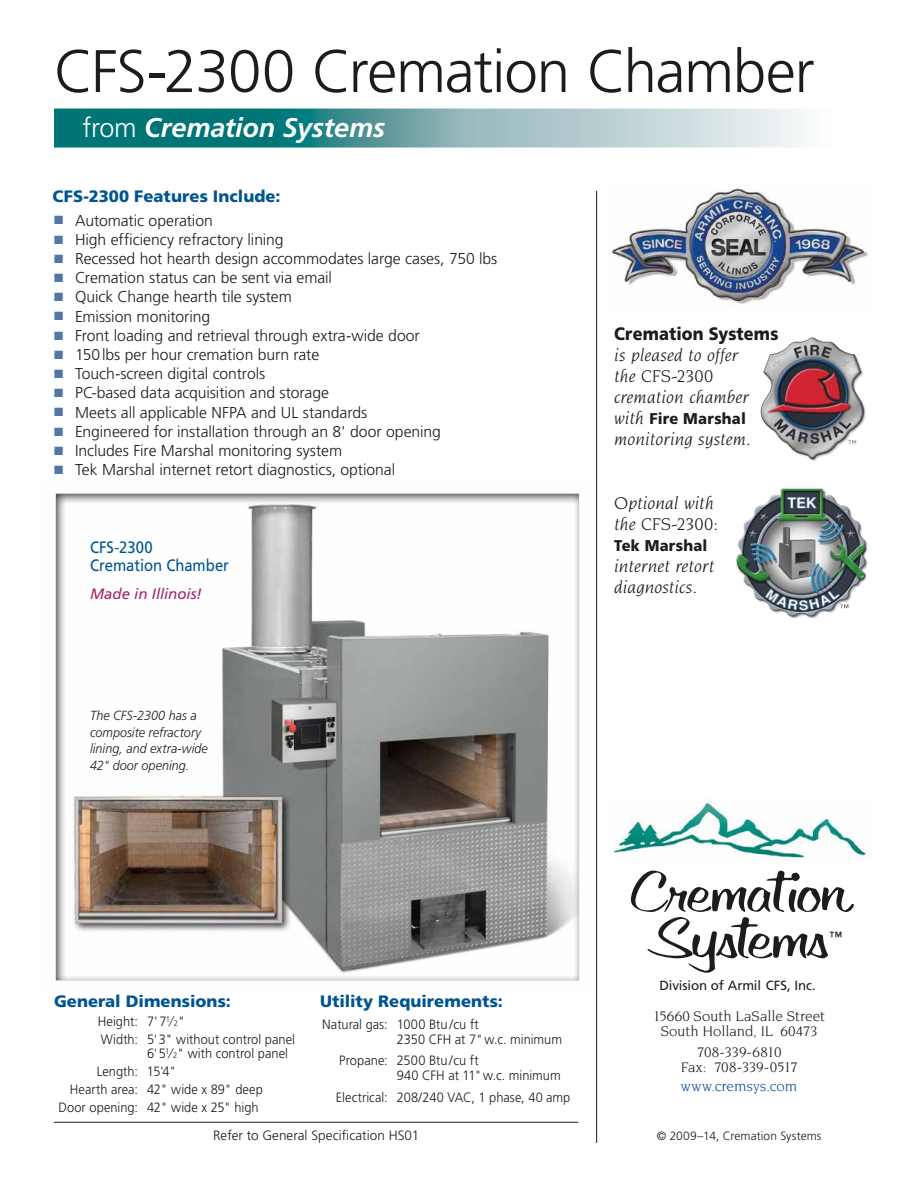
<style>
.page{position:relative;width:918px;height:1188px;background:#fff}
.page>*{position:absolute;margin:0;border:0;box-sizing:border-box;transform-origin:0 0}
.t1{font:79.65px "KEYLOGO";letter-spacing:-.01em;color:#1c1c1a}
.HEAD_-_main{font:300 60px "Frutiger";letter-spacing:-.02em;color:#1c1c1a}
.from_Cremation_Syste{font:italic 700 27px "Frutiger";letter-spacing:-.005em;color:#fff}
.text_-_intro_italic{font:italic 18px/21px "Novarese IT Cby BT";letter-spacing:.005em;color:#1c1c1a;scale:1.1 1}
.sub_1{font:900 16.5px "Frutiger";letter-spacing:.005em;color:#005490}
.call-out{font:16.5px/18px "Frutiger";color:#005490;scale:.9 1}
.text_-_w_bullets{font:300 15.75px "Frutiger";letter-spacing:-.005em;color:#1c1c1a}
.text_-_intro_italic-2{font:900 15.6px "Frutiger";letter-spacing:.015em;color:#1c1c1a;scale:.94 1}
.t2{font:15px/15px "Novarese";letter-spacing:-.005em;color:#1c1c1a;text-align:center}
.t3{font:15px "Novarese";letter-spacing:.005em;color:#0c4a92}
.call-out-2{font:italic 15px "Frutiger";letter-spacing:-.005em;color:#a3236b}
.text_-_w_dimensions{font:300 13.5px/15px "Frutiger";letter-spacing:.005em;color:#1c1c1a;scale:.95 1}
.text_-_w_dimensions-2{font:300 13.5px "Frutiger";letter-spacing:.005em;color:#1c1c1a}
.call-out-3{font:italic 300 13.2px/16.5px "Frutiger";letter-spacing:.005em;color:#1c1c1a;scale:.95 1}
.t4{font:13.2px "Frutiger";letter-spacing:-.01em;color:#1c1c1a}
.t5{font:300 12px "Frutiger";letter-spacing:.005em;color:#1c1c1a}
.s1{font-weight:300;font-style:normal}
.s2{color:#5375a7}
.s3{font-family:"Frutiger";font-weight:900;font-style:normal}
.s4{font-family:"Novarese IT Cby BT";font-weight:400;font-style:italic;font-size:18px}
.s5{font-size:8.1px}
</style>
<div class="page">
<img style="left:760px;top:337px;width:106px;height:124px">
<img style="left:611px;top:188px;width:257px;height:116px">
<img style="left:55px;top:493px;width:525px;height:488px">
<img style="left:610px;top:802px;width:258px;height:58px">
<hr style="left:596px;top:191px;width:1px;height:952px;background:#1c1c1a">
<svg style="left:54px;top:109px;width:747px;height:39px;background:#6ca9ab"></svg>
<hr style="left:54px;top:1122px;width:524px;height:1px;background:#1c1c1a">
<img style="left:736px;top:488px;width:132px;height:131px">
<p class="HEAD_-_main" style="left:54px;top:37px;width:762px">CFS-2300 Cremation Chamber</p>
<p class="from_Cremation_Syste" style="left:82px;top:112px;width:304px"><span class="s1">from</span> Cremation Systems</p>
<p class="sub_1" style="left:52px;top:186px;width:230px">CFS-2300 Features Include:</p>
<p class="text_-_w_bullets" style="left:54px;top:211px;width:160px"><span class="s2">■</span> Automatic operation</p>
<p class="text_-_w_bullets" style="left:54px;top:230px;width:231px"><span class="s2">■</span> High efficiency refractory lining</p>
<p class="text_-_w_bullets" style="left:54px;top:250px;width:445px"><span class="s2">■</span> Recessed hot hearth design accommodates large cases, 750 lbs</p>
<p class="text_-_w_bullets" style="left:54px;top:269px;width:280px"><span class="s2">■</span> Cremation status can be sent via email</p>
<p class="text_-_w_bullets" style="left:54px;top:288px;width:239px"><span class="s2">■</span> Quick Change hearth tile system</p>
<p class="text_-_w_bullets" style="left:54px;top:307px;width:158px"><span class="s2">■</span> Emission monitoring</p>
<p class="text_-_w_bullets" style="left:54px;top:326px;width:367px"><span class="s2">■</span> Front loading and retrieval through extra-wide door</p>
<p class="text_-_w_bullets" style="left:54px;top:346px;width:267px"><span class="s2">■</span> 150lbs per hour cremation burn rate</p>
<p class="text_-_w_bullets" style="left:54px;top:365px;width:213px"><span class="s2">■</span> Touch-screen digital controls</p>
<p class="text_-_w_bullets" style="left:54px;top:384px;width:277px"><span class="s2">■</span> PC-based data acquisition and storage</p>
<p class="text_-_w_bullets" style="left:54px;top:403px;width:315px"><span class="s2">■</span> Meets all applicable NFPA and UL standards</p>
<p class="text_-_w_bullets" style="left:54px;top:422px;width:388px"><span class="s2">■</span> Engineered for installation through an 8' door opening</p>
<p class="text_-_w_bullets" style="left:54px;top:442px;width:290px"><span class="s2">■</span> Includes Fire Marshal monitoring system</p>
<p class="text_-_w_bullets" style="left:54px;top:461px;width:343px"><span class="s2">■</span> Tek Marshal internet retort diagnostics, optional</p>
<p class="call-out" style="left:90px;top:538px;width:156px">CFS-2300<br>Cremation Chamber</p>
<p class="call-out-2" style="left:90px;top:585px;width:114px">Made in Illinois!</p>
<p class="text_-_intro_italic" style="left:614px;top:323px;width:151px"><span class="s3">Cremation Systems </span>is pleased to offer<br>the CFS-2300 cremation chamber</p>
<p class="text_-_intro_italic-2" style="left:614px;top:409px;width:142px"><span class="s4">with</span> Fire Marshal</p>
<p class="text_-_intro_italic" style="left:614px;top:428px;width:126px">monitoring system.</p>
<p class="text_-_intro_italic" style="left:614px;top:492px;width:96px">Optional with the CFS-2300:</p>
<p class="text_-_intro_italic-2" style="left:614px;top:536px;width:101px">Tek Marshal</p>
<p class="text_-_intro_italic" style="left:614px;top:555px;width:93px">internet retort diagnostics.</p>
<p class="call-out-3" style="left:90px;top:708px;width:126px">The CFS-2300 has a composite refractory lining, and extra-wide<br>42" door opening.</p>
<p class="sub_1" style="left:54px;top:991px;width:179px">General Dimensions:</p>
<p class="text_-_w_dimensions" style="left:98px;top:1014px;width:93px">Height: 7'7<sup>1</sup>⁄ <span class="s5">2</span>"</p>
<p class="text_-_w_dimensions" style="left:147px;top:1033px;width:157px;line-height:13.5px;text-indent:-46px">Width: 5'3" without control panel<br>6'5<sup>1</sup>⁄ <span class="s5">2</span>" with control panel</p>
<p class="text_-_w_dimensions" style="left:97px;top:1063px;width:85px">Length: 15'4"</p>
<p class="text_-_w_dimensions" style="left:70px;top:1081px;width:205px">Hearth area: 42" wide x 89" deep</p>
<p class="text_-_w_dimensions" style="left:59px;top:1099px;width:212px">Door opening: 42" wide x 25" high</p>
<p class="sub_1" style="left:320px;top:991px;width:184px">Utility Requirements:</p>
<p class="text_-_w_dimensions" style="left:397px;top:1017px;width:176px;text-indent:-75px">Natural gas: 1000 Btu/cu ft<br>2350 CFH at 7"w.c. minimum</p>
<p class="text_-_w_dimensions" style="left:397px;top:1053px;width:174px;text-indent:-58px">Propane: 2500 Btu/cu ft<br>940 CFH at 11"w.c. minimum</p>
<p class="text_-_w_dimensions" style="left:336px;top:1090px;width:248px">Electrical: 208/240 VAC, 1 phase, 40 amp</p>
<p class="text_-_w_dimensions-2" style="left:213px;top:1128px;width:208px">Refer to General Specification HS01</p>
<h1 class="t1" style="left:633px;top:851px;width:214px">Cremation</h1>
<h1 class="t1" style="left:651px;top:897px;width:178px">Systems</h1>
<p class="t4" style="left:659px;top:978px;width:158px">Division of Armil CFS, Inc.</p>
<p class="t4" style="left:829px;top:929px;width:15px">™</p>
<p class="t2" style="left:653px;top:1008px;width:174px">15660 South LaSalle Street<br>South Holland, IL 60473</p>
<p class="t2" style="left:681px;top:1044px;width:118px">708-339-6810<br>Fax: 708-339-0517</p>
<p class="t3" style="left:681px;top:1078px;width:118px">www.cremsys.com</p>
<p class="t5" style="left:657px;top:1129px;width:166px">© 2009–14, Cremation Systems</p>
</div>
